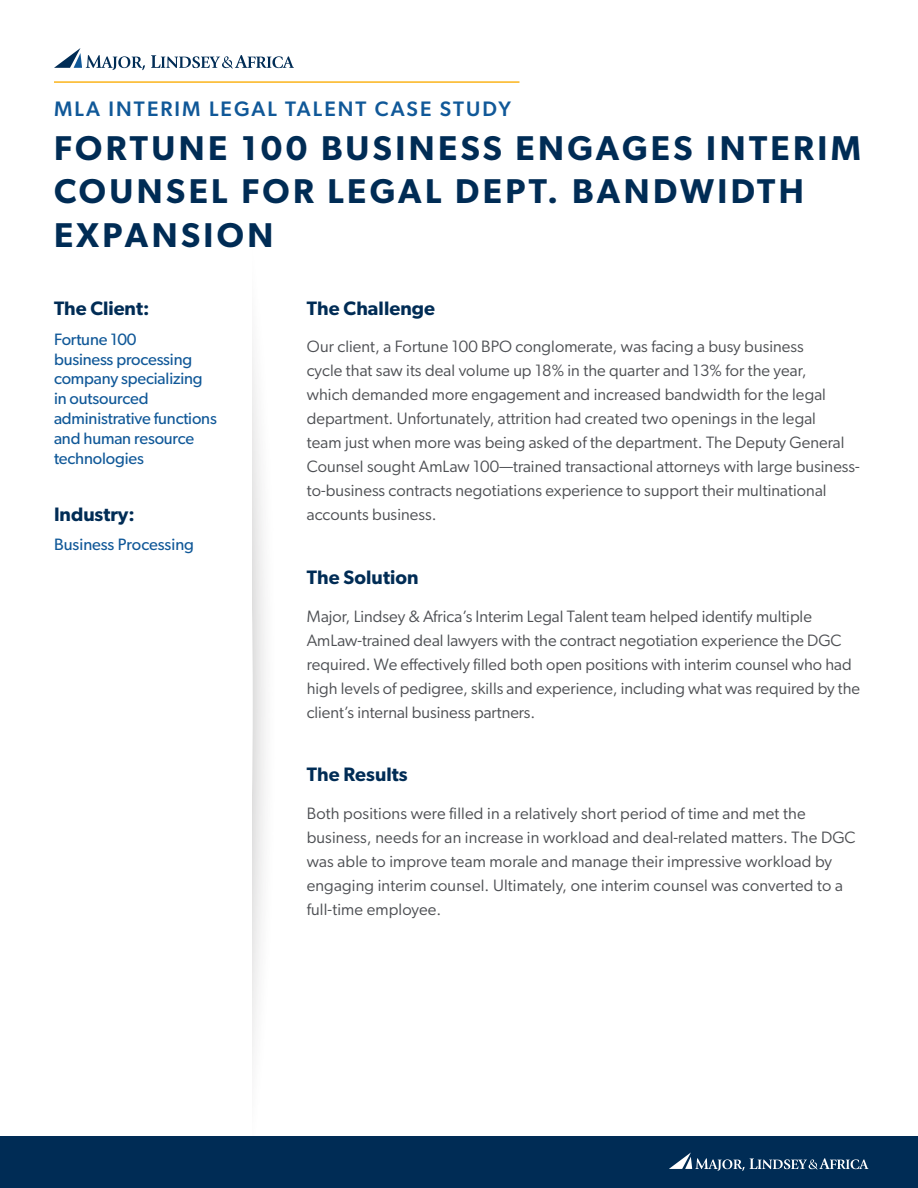
<style>
.page{position:relative;width:918px;height:1188px;background:#fff}
.page>*{position:absolute;margin:0;border:0;box-sizing:border-box;transform-origin:0 0}
.Body_Copy{font:600 34.5px/43.5px "Gibson";letter-spacing:.1em;color:#002c55}
.Body_Copy-2{font:500 21px "Gibson";letter-spacing:.1em;color:#105898}
.Subhead{font:600 19.5px "Gibson";letter-spacing:.005em;color:#002c55}
.Body_Copy-3{font:16.5px/24px "Gibson";letter-spacing:.005em;color:#4d4f53}
.t1{font:16.5px/19.8px "Gibson";letter-spacing:-.01em;color:#105898}
</style>
<div class="page">
<svg style="left:254px;top:369px;width:24px;height:768px"></svg>
<svg style="left:253px;top:357px;width:1px;height:780px"></svg>
<div style="left:0;top:1137px;width:918px;height:51px;background:#002c55"></div>
<svg style="left:669px;top:1152px;width:199px;height:19px"></svg>
<svg style="left:151px;top:55px;width:143px;height:14px"></svg>
<svg style="left:54px;top:48px;width:91px;height:22px"></svg>
<hr style="left:54px;top:81px;width:465px;height:2px;background:#fbb41b">
<p class="Body_Copy-2" style="left:54px;top:96px;width:458px">MLA INTERIM LEGAL TALENT CASE STUDY</p>
<p class="Body_Copy" style="left:54px;top:125px;width:808px">FORTUNE 100 BUSINESS ENGAGES INTERIM<br>COUNSEL FOR LEGAL DEPT. BANDWIDTH<br>EXPANSION</p>
<p class="Subhead" style="left:54px;top:297px;width:97px">The Client:</p>
<p class="t1" style="left:54px;top:329px;width:164px">Fortune 100<br>business processing company specializing in outsourced administrative functions and human resource technologies</p>
<p class="Subhead" style="left:54px;top:502px;width:82px">Industry:</p>
<p class="t1" style="left:54px;top:534px;width:142px">Business Processing</p>
<p class="Subhead" style="left:307px;top:296px;width:130px">The Challenge</p>
<p class="Body_Copy-3" style="left:307px;top:334px;width:555px">Our client, a Fortune 100 BPO conglomerate, was facing a busy business<br>cycle that saw its deal volume up 18% in the quarter and 13% for the year,<br>which demanded more engagement and increased bandwidth for the legal department. Unfortunately, attrition had created two openings in the legal<br>team just when more was being asked of the department. The Deputy General Counsel sought AmLaw 100—trained transactional attorneys with large business&shy;to-business contracts negotiations experience to support their multinational accounts business.</p>
<p class="Subhead" style="left:307px;top:566px;width:113px">The Solution</p>
<p class="Body_Copy-3" style="left:307px;top:604px;width:555px">Major, Lindsey &amp; Africa’s Interim Legal Talent team helped identify multiple AmLaw-trained deal lawyers with the contract negotiation experience the DGC required. We effectively filled both open positions with interim counsel who had high levels of pedigree, skills and experience, including what was required by the client’s internal business partners.</p>
<p class="Subhead" style="left:307px;top:763px;width:103px">The Results</p>
<p class="Body_Copy-3" style="left:307px;top:801px;width:550px">Both positions were filled in a relatively short period of time and met the business, needs for an increase in workload and deal-related matters. The DGC was able to improve team morale and manage their impressive workload by engaging interim counsel. Ultimately, one interim counsel was converted to a full-time employee.</p>
</div>
